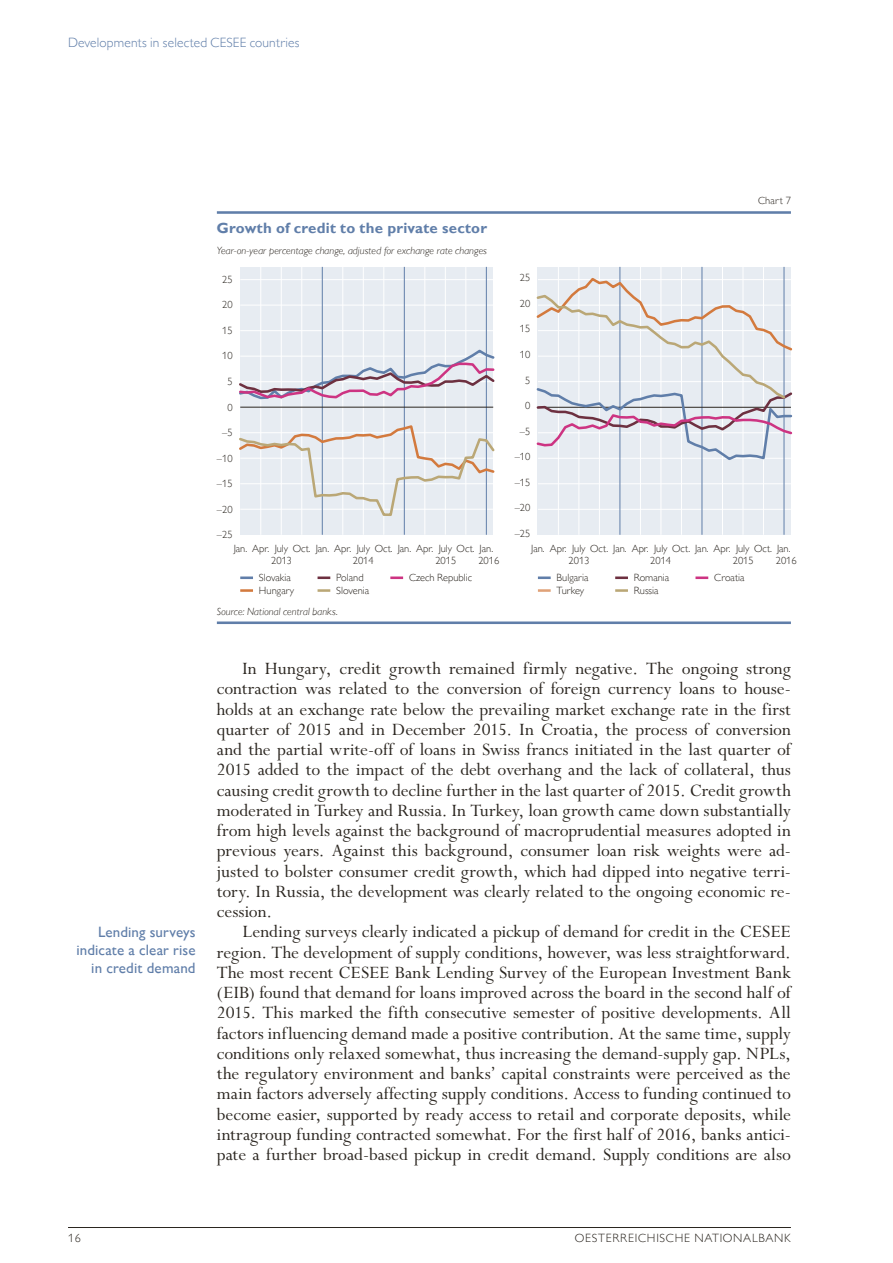
<style>
.page{position:relative;width:893px;height:1263px;background:#fff}
.page>*{position:absolute;margin:0;border:0;box-sizing:border-box;transform-origin:0 0}
.t1{font:19.5px/20.2px "Perpetua Std";letter-spacing:-.005em;color:#2b2620;text-align:justify}
.t2{font:500 15px/18px "Gill Sans MT Pro";letter-spacing:.01em;color:#607ea9;text-align:right}
.t3{font:700 15px "Gill Sans MT Pro";letter-spacing:.01em;color:#607ea9}
.t4{font:300 13.5px "Gill Sans MT Pro";letter-spacing:.01em;color:#607ea9}
.t5{font:300 12px "Gill Sans MT Pro";letter-spacing:.06em;color:#2b2620}
.t6{font:300 10.5px/12.8px "Gill Sans MT Pro";color:#2b2620}
.t7{font:italic 300 10.5px "Gill Sans MT Pro";letter-spacing:.005em;color:#2b2620}
</style>
<div class="page">
<hr style="left:68px;top:1227px;width:723px;height:1px;background:#2b2620">
<hr style="left:217px;top:211px;width:574px;height:3px;background:#607ea9">
<hr style="left:217px;top:621px;width:574px;height:3px;background:#607ea9">
<svg style="left:240px;top:576px;width:13px;height:3px"></svg>
<svg style="left:318px;top:576px;width:12px;height:3px"></svg>
<svg style="left:318px;top:589px;width:12px;height:3px"></svg>
<svg style="left:390px;top:576px;width:13px;height:3px"></svg>
<svg style="left:240px;top:589px;width:13px;height:3px"></svg>
<svg style="left:538px;top:576px;width:13px;height:3px"></svg>
<svg style="left:615px;top:576px;width:13px;height:3px"></svg>
<svg style="left:538px;top:589px;width:13px;height:3px"></svg>
<svg style="left:615px;top:589px;width:13px;height:3px"></svg>
<svg style="left:695px;top:576px;width:13px;height:3px"></svg>
<div style="left:240px;top:267px;width:253px;height:268px;background:#e7ecf2"></div>
<hr style="left:240px;top:330px;width:253px;height:1px;background:#fff">
<hr style="left:240px;top:305px;width:253px;height:1px;background:#fff">
<hr style="left:240px;top:279px;width:253px;height:1px;background:#fff">
<hr style="left:486px;top:267px;width:1px;height:268px;background:#607ea9">
<hr style="left:465px;top:267px;width:1px;height:268px;background:#fff">
<hr style="left:445px;top:267px;width:1px;height:268px;background:#fff">
<hr style="left:424px;top:267px;width:1px;height:268px;background:#fff">
<hr style="left:404px;top:267px;width:1px;height:268px;background:#607ea9">
<hr style="left:383px;top:267px;width:1px;height:268px;background:#fff">
<hr style="left:363px;top:267px;width:1px;height:268px;background:#fff">
<hr style="left:342px;top:267px;width:1px;height:268px;background:#fff">
<hr style="left:322px;top:267px;width:1px;height:268px;background:#607ea9">
<hr style="left:301px;top:267px;width:1px;height:268px;background:#fff">
<hr style="left:281px;top:267px;width:1px;height:268px;background:#fff">
<hr style="left:260px;top:267px;width:1px;height:268px;background:#fff">
<hr style="left:240px;top:407px;width:253px;height:1px;background:#2b2620">
<svg style="left:239px;top:348px;width:256px;height:52px"></svg>
<svg style="left:239px;top:423px;width:256px;height:94px"></svg>
<div style="left:538px;top:267px;width:253px;height:268px;background:#e7ecf2"></div>
<hr style="left:538px;top:509px;width:253px;height:1px;background:#fff">
<hr style="left:538px;top:483px;width:253px;height:1px;background:#fff">
<hr style="left:784px;top:267px;width:1px;height:268px;background:#607ea9">
<hr style="left:763px;top:267px;width:1px;height:268px;background:#fff">
<hr style="left:743px;top:267px;width:1px;height:268px;background:#fff">
<hr style="left:722px;top:267px;width:1px;height:268px;background:#fff">
<hr style="left:702px;top:267px;width:1px;height:268px;background:#607ea9">
<hr style="left:681px;top:267px;width:1px;height:268px;background:#fff">
<hr style="left:660px;top:267px;width:1px;height:268px;background:#fff">
<hr style="left:640px;top:267px;width:1px;height:268px;background:#fff">
<hr style="left:620px;top:267px;width:1px;height:268px;background:#607ea9">
<hr style="left:599px;top:267px;width:1px;height:268px;background:#fff">
<hr style="left:578px;top:267px;width:1px;height:268px;background:#fff">
<hr style="left:558px;top:267px;width:1px;height:268px;background:#fff">
<svg style="left:536px;top:276px;width:257px;height:186px"></svg>
<p class="t4" style="left:68px;top:35px;width:233px">Developments in selected CESEE countries</p>
<p class="t3" style="left:217px;top:218px;width:272px">Growth of credit to the private sector</p>
<p class="t7" style="left:217px;top:244px;width:272px">Year-on-year percentage change, adjusted for exchange rate changes</p>
<p class="t6" style="left:222px;top:273px;width:12px">25</p>
<p class="t6" style="left:222px;top:298px;width:12px">20</p>
<p class="t6" style="left:222px;top:324px;width:12px">15</p>
<p class="t6" style="left:222px;top:349px;width:12px">10</p>
<p class="t6" style="left:227px;top:375px;width:7px">5</p>
<p class="t6" style="left:227px;top:400px;width:7px">0</p>
<p class="t6" style="left:222px;top:426px;width:12px">–5</p>
<p class="t6" style="left:217px;top:451px;width:17px">–10</p>
<p class="t6" style="left:217px;top:477px;width:17px">–15</p>
<p class="t6" style="left:217px;top:502px;width:17px">–20</p>
<p class="t6" style="left:217px;top:528px;width:17px">–25</p>
<p class="t6" style="left:234px;top:542px;width:261px">Jan. Apr. July Oct. Jan. Apr. July Oct. Jan. Apr. July Oct. Jan.</p>
<p class="t6" style="left:271px;top:554px;width:22px">2013</p>
<p class="t6" style="left:353px;top:554px;width:22px">2014</p>
<p class="t6" style="left:435px;top:554px;width:22px">2015</p>
<p class="t6" style="left:478px;top:554px;width:22px">2016</p>
<p class="t6" style="left:259px;top:571px;width:33px">Slovakia</p>
<p class="t6" style="left:336px;top:571px;width:34px">Poland<br>Slovenia</p>
<p class="t6" style="left:409px;top:571px;width:64px">Czech Republic</p>
<p class="t6" style="left:259px;top:584px;width:37px">Hungary</p>
<p class="t7" style="left:217px;top:605px;width:122px">Source: National central banks.</p>
<p class="t6" style="left:520px;top:271px;width:12px">25</p>
<p class="t6" style="left:520px;top:297px;width:12px">20</p>
<p class="t6" style="left:520px;top:322px;width:12px">15</p>
<p class="t6" style="left:520px;top:348px;width:12px">10</p>
<p class="t6" style="left:525px;top:373px;width:7px">5</p>
<p class="t6" style="left:525px;top:399px;width:7px">0</p>
<p class="t6" style="left:520px;top:424px;width:12px">–5</p>
<p class="t6" style="left:515px;top:450px;width:17px">–10</p>
<p class="t6" style="left:515px;top:475px;width:17px">–15</p>
<p class="t6" style="left:515px;top:501px;width:17px">–20</p>
<p class="t6" style="left:515px;top:526px;width:17px">–25</p>
<p class="t6" style="left:758px;top:194px;width:34px">Chart 7</p>
<p class="t6" style="left:531px;top:542px;width:261px">Jan. Apr. July Oct. Jan. Apr. July Oct. Jan. Apr. July Oct. Jan.</p>
<p class="t6" style="left:569px;top:554px;width:22px">2013</p>
<p class="t6" style="left:650px;top:554px;width:22px">2014</p>
<p class="t6" style="left:733px;top:554px;width:22px">2015</p>
<p class="t6" style="left:776px;top:554px;width:22px">2016</p>
<p class="t6" style="left:557px;top:571px;width:33px">Bulgaria</p>
<p class="t6" style="left:634px;top:571px;width:37px">Romania</p>
<p class="t6" style="left:557px;top:584px;width:29px">Turkey</p>
<p class="t6" style="left:634px;top:584px;width:26px">Russia</p>
<p class="t6" style="left:714px;top:571px;width:32px">Croatia</p>
<p class="t2" style="left:77px;top:923px;width:121px">Lending surveys indicate a clear rise in credit demand</p>
<p class="t1" style="left:217px;top:659px;width:576px;text-indent:26px">In Hungary, credit growth remained firmly negative. The ongoing strong contraction was related to the conversion of foreign currency loans to house&shy;holds at an exchange rate below the prevailing market exchange rate in the first quarter of 2015 and in December 2015. In Croatia, the process of conversion and the partial write-off of loans in Swiss francs initiated in the last quarter of 2015 added to the impact of the debt overhang and the lack of collateral, thus causing credit growth to decline further in the last quarter of 2015. Credit growth moderated in Turkey and Russia. In Turkey, loan growth came down substantially from high levels against the background of macroprudential measures adopted in previous years. Against this background, consumer loan risk weights were ad&shy;justed to bolster consumer credit growth, which had dipped into negative terri&shy;tory. In Russia, the development was clearly related to the ongoing economic re&shy;cession.</p>
<p class="t1" style="left:217px;top:922px;width:576px;text-indent:26px">Lending surveys clearly indicated a pickup of demand for credit in the CESEE region. The development of supply conditions, however, was less straightforward.<br>The most recent CESEE Bank Lending Survey of the European Investment Bank (EIB) found that demand for loans improved across the board in the second half of 2015. This marked the fifth consecutive semester of positive developments. All factors influencing demand made a positive contribution. At the same time, supply conditions only relaxed somewhat, thus increasing the demand-supply gap. NPLs, the regulatory environment and banks’ capital constraints were perceived as the main factors adversely affecting supply conditions. Access to funding continued to become easier, supported by ready access to retail and corporate deposits, while intragroup funding contracted somewhat. For the first half of 2016, banks antici&shy;pate a further broad-based pickup in credit demand. Supply conditions are also</p>
<p class="t5" style="left:68px;top:1231px;width:14px">16</p>
<p class="t5" style="left:575px;top:1231px;width:218px">OESTERREICHISCHE NATIONALBANK</p>
</div>
